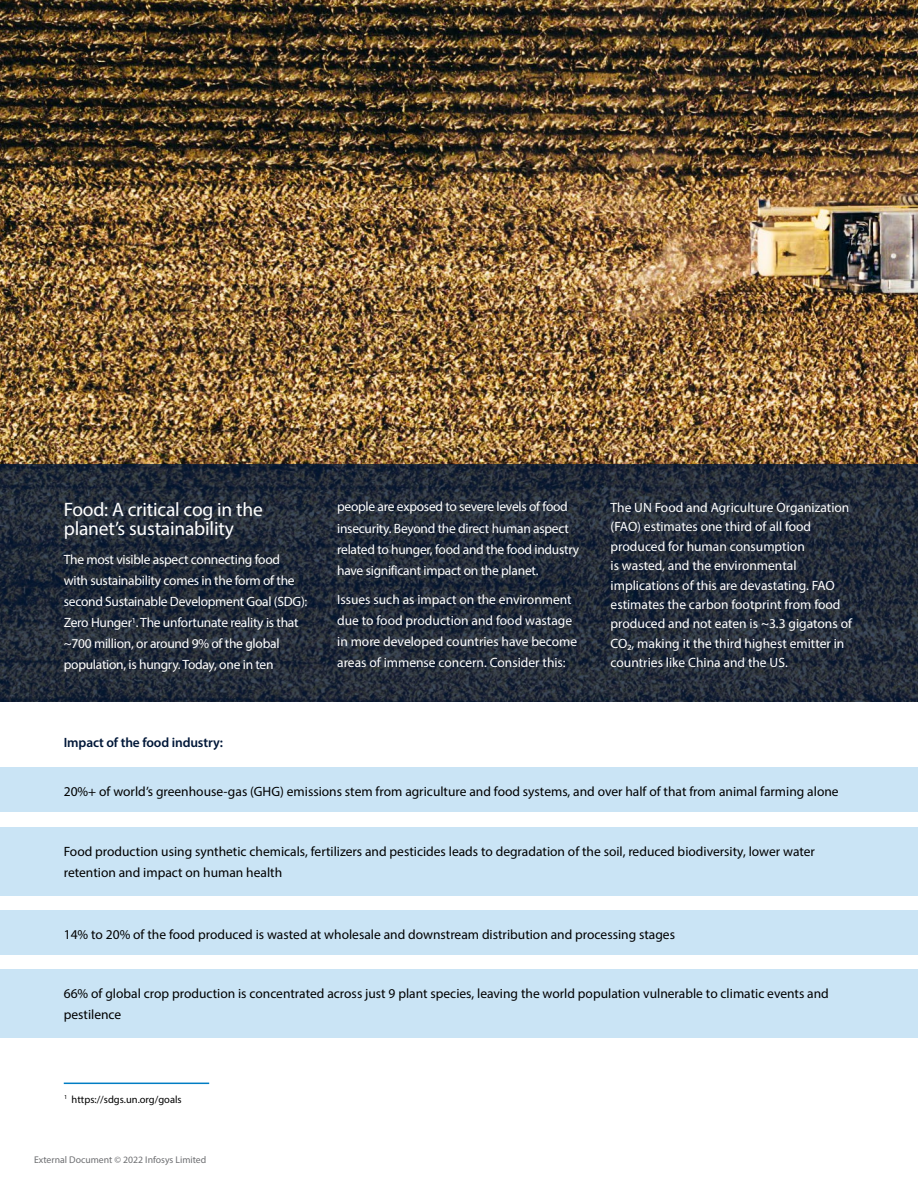
<style>
.page{position:relative;width:918px;height:1188px;background:#fff}
.page>*{position:absolute;margin:0;border:0;box-sizing:border-box;transform-origin:0 0}
.t1{font:19.5px/18.8px "Myriad Pro";letter-spacing:-.01em;color:#fff}
.t2{font:13.5px/21px "Myriad Pro";letter-spacing:-.005em;color:#fff}
.t3{font:13.5px/21px "Myriad Pro";color:#000}
.t4{font:600 13.5px "Myriad Pro";letter-spacing:-.01em;color:#001738}
.t5{font:10.5px "Myriad Pro";color:#000}
.t6{font:9.75px "Myriad Pro";color:#6d6e71}
</style>
<div class="page">
<img style="left:0;top:0;width:918px;height:464px">
<div style="left:0;top:768px;width:918px;height:44px;background:#cae4f5"></div>
<div style="left:0;top:827px;width:918px;height:68px;background:#cae4f5"></div>
<div style="left:0;top:910px;width:918px;height:45px;background:#cae4f5"></div>
<div style="left:0;top:970px;width:918px;height:68px;background:#cae4f5"></div>
<svg style="left:0;top:464px;width:918px;height:238px;background:#222b39"></svg>
<hr style="left:64px;top:1083px;width:145px;height:1px;background:#007dc3">
<h1 class="t1" style="left:64px;top:500px;width:201px">Food: A critical cog in the planet’s sustainability</h1>
<p class="t2" style="left:64px;top:549px;width:245px">The most visible aspect connecting food with sustainability comes in the form of the second Sustainable Development Goal (SDG):<br>Zero Hunger<sup>1</sup>. The unfortunate reality is that ~700 million, or around 9% of the global population, is hungry. Today, one in ten</p>
<p class="t2" style="left:337px;top:496px;width:244px">people are exposed to severe levels of food insecurity. Beyond the direct human aspect related to hunger, food and the food industry have significant impact on the planet.</p>
<p class="t2" style="left:337px;top:589px;width:242px">Issues such as impact on the environment due to food production and food wastage in more developed countries have become areas of immense concern. Consider this:</p>
<p class="t2" style="left:611px;top:497px;width:243px;line-height:19.5px">The UN Food and Agriculture Organization (FAO) estimates one third of all food produced for human consumption<br>is wasted, and the environmental implications of this are devastating. FAO estimates the carbon footprint from food produced and not eaten is ~3.3 gigatons of CO₂, making it the third highest emitter in countries like China and the US.</p>
<p class="t4" style="left:64px;top:734px;width:161px">Impact of the food industry:</p>
<p class="t3" style="left:64px;top:781px;width:776px">20%+ of world’s greenhouse-gas (GHG) emissions stem from agriculture and food systems, and over half of that from animal farming alone</p>
<p class="t3" style="left:64px;top:841px;width:753px">Food production using synthetic chemicals, fertilizers and pesticides leads to degradation of the soil, reduced biodiversity, lower water retention and impact on human health</p>
<p class="t3" style="left:64px;top:924px;width:613px">14% to 20% of the food produced is wasted at wholesale and downstream distribution and processing stages</p>
<p class="t3" style="left:64px;top:983px;width:767px">66% of global crop production is concentrated across just 9 plant species, leaving the world population vulnerable to climatic events and pestilence</p>
<p class="t5" style="left:64px;top:1093px;width:119px"><sup>1</sup> https://sdgs.un.org/goals</p>
<p class="t6" style="left:34px;top:1154px;width:174px">External Document © 2022 Infosys Limited</p>
</div>
